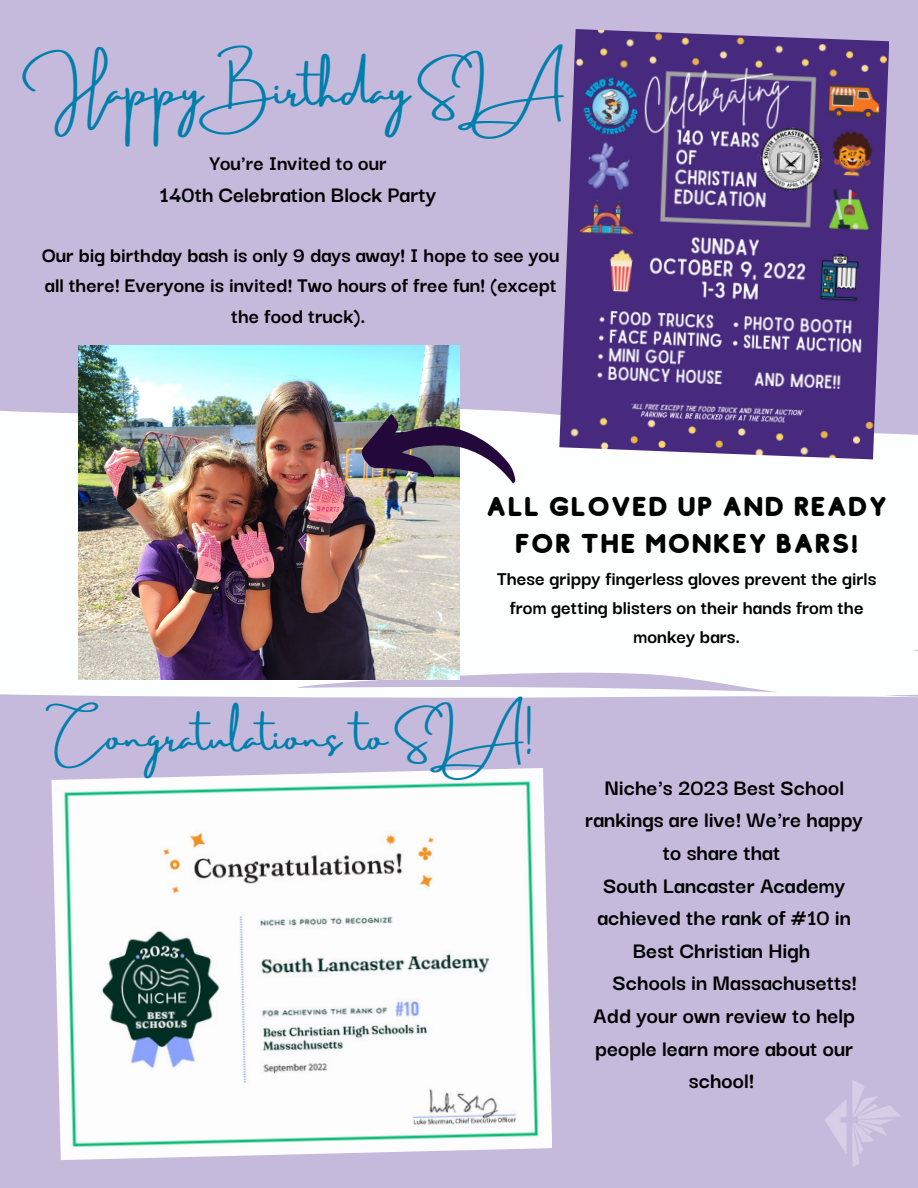
<style>
.page{position:relative;width:918px;height:1188px;background:#c6badc}
.page>*{position:absolute;margin:0;border:0;box-sizing:border-box;transform-origin:0 0}
.t1{font:42px "Amsterdam Three";color:#007eac}
.t2{font:37.05px "Amsterdam Three";color:#007eac}
.t3{font:27px/37.2px "Studly";color:#000;text-align:center}
.t4{font:700 24px "Darker Grotesque";color:#000}
.t5{font:700 22.5px/30.3px "Darker Grotesque";color:#000;text-align:center}
.t6{font:700 21px/29.2px "Darker Grotesque";color:#000;text-align:center}
</style>
<div class="page">
<svg style="left:0;top:345px;width:918px;height:353px;fill:#fdfefe"></svg>
<img style="left:559px;top:29px;width:330px;height:430px">
<img style="left:825px;top:1080px;width:75px;height:86px">
<img style="left:51px;top:768px;width:501px;height:392px">
<img style="left:78px;top:345px;width:381px;height:334px">
<img style="left:359px;top:410px;width:164px;height:81px">
<h1 class="t1" style="left:22px;top:67px;width:545px">Happy Birthday SLA</h1>
<p class="t5" style="left:210px;top:146px;width:178px">You're Invited to our</p>
<p class="t4" style="left:160px;top:177px;width:278px">140th Celebration Block Party</p>
<p class="t5" style="left:42px;top:238px;width:519px">Our big birthday bash is only 9 days away! I hope to see you all there! Everyone is invited! Two hours of free fun! (except the food truck).</p>
<p class="t3" style="left:486px;top:488px;width:403px">ALL GLOVED UP AND READY<br>FOR THE MONKEY BARS!</p>
<p class="t6" style="left:497px;top:562px;width:381px">These grippy fingerless gloves prevent the girls from getting blisters on their hands from the monkey bars.</p>
<h2 class="t2" style="left:57px;top:716px;width:478px">Congratulations to SLA!</h2>
<p class="t4" style="left:604px;top:769px;width:241px">Niche's 2023 Best School</p>
<p class="t4" style="left:585px;top:802px;width:279px">rankings are live! We're happy</p>
<p class="t4" style="left:663px;top:834px;width:119px">to share that</p>
<p class="t4" style="left:603px;top:867px;width:244px">South Lancaster Academy</p>
<p class="t4" style="left:597px;top:900px;width:255px">achieved the rank of #10 in</p>
<p class="t4" style="left:633px;top:932px;width:179px">Best Christian High</p>
<p class="t4" style="left:613px;top:965px;width:246px">Schools in Massachusetts!</p>
<p class="t4" style="left:593px;top:998px;width:263px">Add your own review to help</p>
<p class="t4" style="left:595px;top:1030px;width:259px">people learn more about our</p>
<p class="t4" style="left:689px;top:1063px;width:67px">school!</p>
</div>
